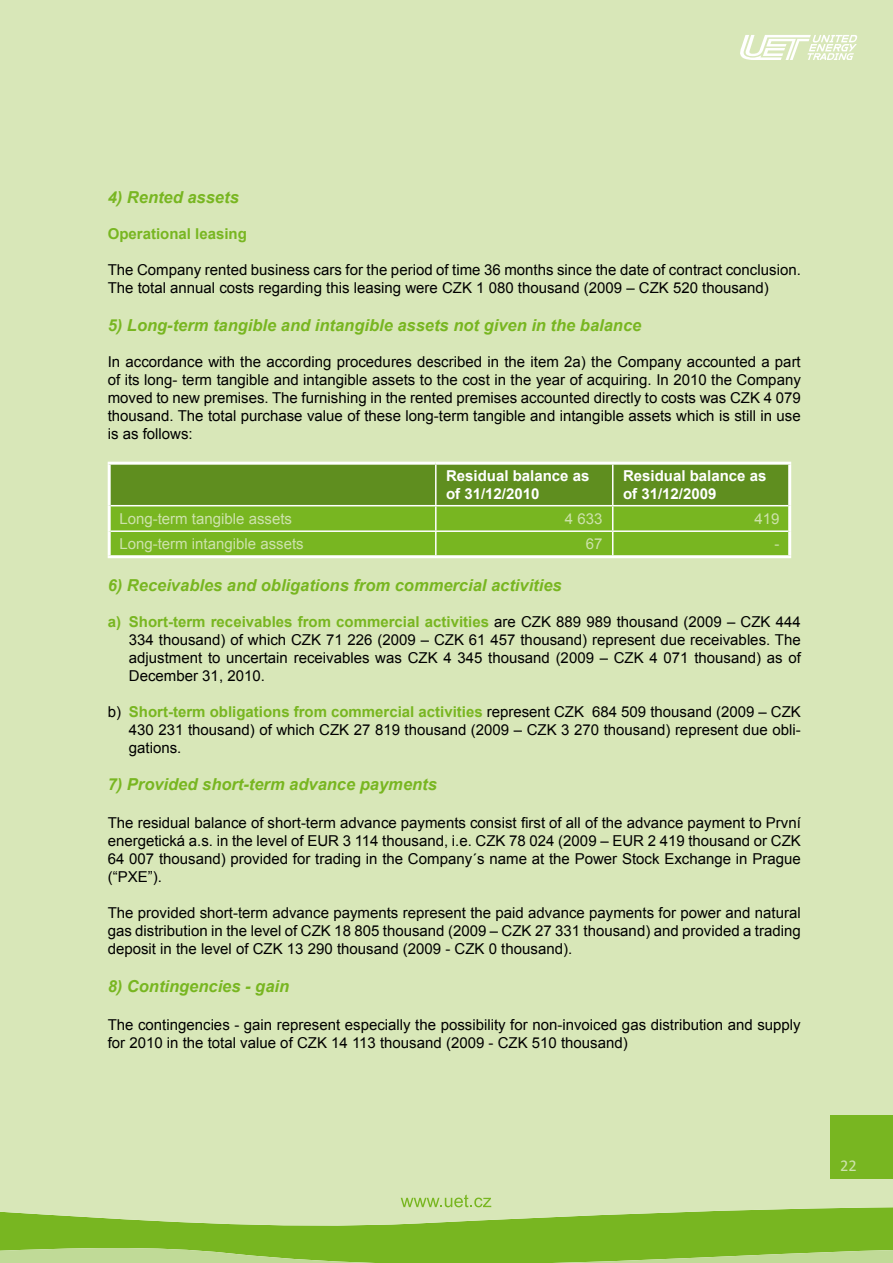
<style>
.page{position:relative;width:893px;height:1263px;background:#fff}
.page>*{position:absolute;margin:0;border:0;box-sizing:border-box;transform-origin:0 0}
.t1{font:italic 700 16.5px "Arial";color:#78b621}
.t2{font:16.5px "Calibri";color:#cde2ac}
.t3{font:15px/18px "Arial";color:#000;text-align:justify}
.t4{font:700 15px/18px "Arial";color:#fff}
.t5{font:15px "Arial";color:#cde2ac}
.t6{font:700 15px "Arial";color:#78b621}
.s1{font-weight:700;color:#78b621}
</style>
<div class="page">
<div style="left:0;top:1230px;width:893px;height:15px;background:#78b621"></div>
<svg style="left:0;top:1245px;width:893px;height:18px"></svg>
<div style="left:0;top:0;width:893px;height:1230px;background:#d8e7b8"></div>
<svg style="left:738px;top:35px;width:119px;height:25px"></svg>
<div style="left:831px;top:1115px;width:62px;height:64px;background:#78b621"></div>
<svg style="left:401px;top:1195px;width:90px;height:12px"></svg>
<svg style="left:111px;top:465px;width:677px;height:90px"></svg>
<hr style="left:108px;top:462px;width:328px;height:3px;background:#fff">
<hr style="left:108px;top:465px;width:3px;height:41px;background:#fff">
<hr style="left:436px;top:462px;width:355px;height:3px;background:#fff">
<hr style="left:788px;top:465px;width:3px;height:41px;background:#fff">
<hr style="left:108px;top:506px;width:3px;height:25px;background:#fff">
<hr style="left:788px;top:506px;width:3px;height:25px;background:#fff">
<hr style="left:108px;top:531px;width:3px;height:24px;background:#fff">
<hr style="left:788px;top:531px;width:3px;height:24px;background:#fff">
<hr style="left:108px;top:555px;width:683px;height:3px;background:#fff">
<p class="t1" style="left:108px;top:189px;width:133px">4) Rented assets</p>
<p class="t6" style="left:108px;top:226px;width:141px">Operational leasing</p>
<p class="t3" style="left:108px;top:261px;width:695px">The Company rented business cars for the period of time 36 months since the date of contract conclusion.<br>The total annual costs regarding this leasing were CZK 1 080 thousand (2009 – CZK 520 thousand)</p>
<p class="t1" style="left:108px;top:316px;width:535px">5) Long-term tangible and intangible assets not given in the balance</p>
<p class="t3" style="left:108px;top:353px;width:695px">In accordance with the according procedures described in the item 2a) the Company accounted a part of its long- term tangible and intangible assets to the cost in the year of acquiring. In 2010 the Company moved to new premises. The furnishing in the rented premises accounted directly to costs was CZK 4 079 thousand. The total purchase value of these long-term tangible and intangible assets which is still in use is as follows:</p>
<p class="t4" style="left:446px;top:467px;width:145px">Residual balance as of 31/12/2010</p>
<p class="t4" style="left:623px;top:467px;width:145px">Residual balance as of 31/12/2009</p>
<p class="t5" style="left:119px;top:510px;width:174px">Long-term tangible assets</p>
<p class="t5" style="left:565px;top:510px;width:39px">4 633</p>
<p class="t5" style="left:754px;top:510px;width:27px">419</p>
<p class="t5" style="left:119px;top:536px;width:186px">Long-term intangible assets</p>
<p class="t5" style="left:586px;top:536px;width:18px">67</p>
<p class="t5" style="left:774px;top:536px;width:6px">-</p>
<p class="t1" style="left:108px;top:576px;width:455px">6) Receivables and obligations from commercial activities</p>
<p class="t3" style="left:129px;top:612px;width:673px;text-indent:-21px"><span class="s1">a) Short-term receivables from commercial activities</span> are CZK 889 989 thousand (2009 – CZK 444<br>334 thousand) of which CZK 71 226 (2009 – CZK 61 457 thousand) represent due receivables. The adjustment to uncertain receivables was CZK 4 345 thousand (2009 – CZK 4 071 thousand) as of December 31, 2010.</p>
<p class="t3" style="left:129px;top:702px;width:673px;text-indent:-21px">b) <span class="s1">Short-term obligations from commercial activities</span> represent CZK 684 509 thousand (2009 – CZK 430 231 thousand) of which CZK 27 819 thousand (2009 – CZK 3 270 thousand) represent due obli&shy;gations.</p>
<p class="t1" style="left:108px;top:775px;width:331px">7) Provided short-term advance payments</p>
<p class="t3" style="left:108px;top:814px;width:695px">The residual balance of short-term advance payments consist first of all of the advance payment to První energetická a.s. in the level of EUR 3 114 thousand, i.e. CZK 78 024 (2009 – EUR 2 419 thousand or CZK 64 007 thousand) provided for trading in the Company´s name at the Power Stock Exchange in Prague (“PXE”).</p>
<p class="t3" style="left:108px;top:904px;width:695px">The provided short-term advance payments represent the paid advance payments for power and natural gas distribution in the level of CZK 18 805 thousand (2009 – CZK 27 331 thousand) and provided a trading deposit in the level of CZK 13 290 thousand (2009 - CZK 0 thousand).</p>
<p class="t1" style="left:108px;top:977px;width:183px">8) Contingencies - gain</p>
<p class="t3" style="left:108px;top:1016px;width:694px">The contingencies - gain represent especially the possibility for non-invoiced gas distribution and supply for 2010 in the total value of CZK 14 113 thousand (2009 - CZK 510 thousand)</p>
<p class="t2" style="left:840px;top:1159px;width:18px">22</p>
</div>
